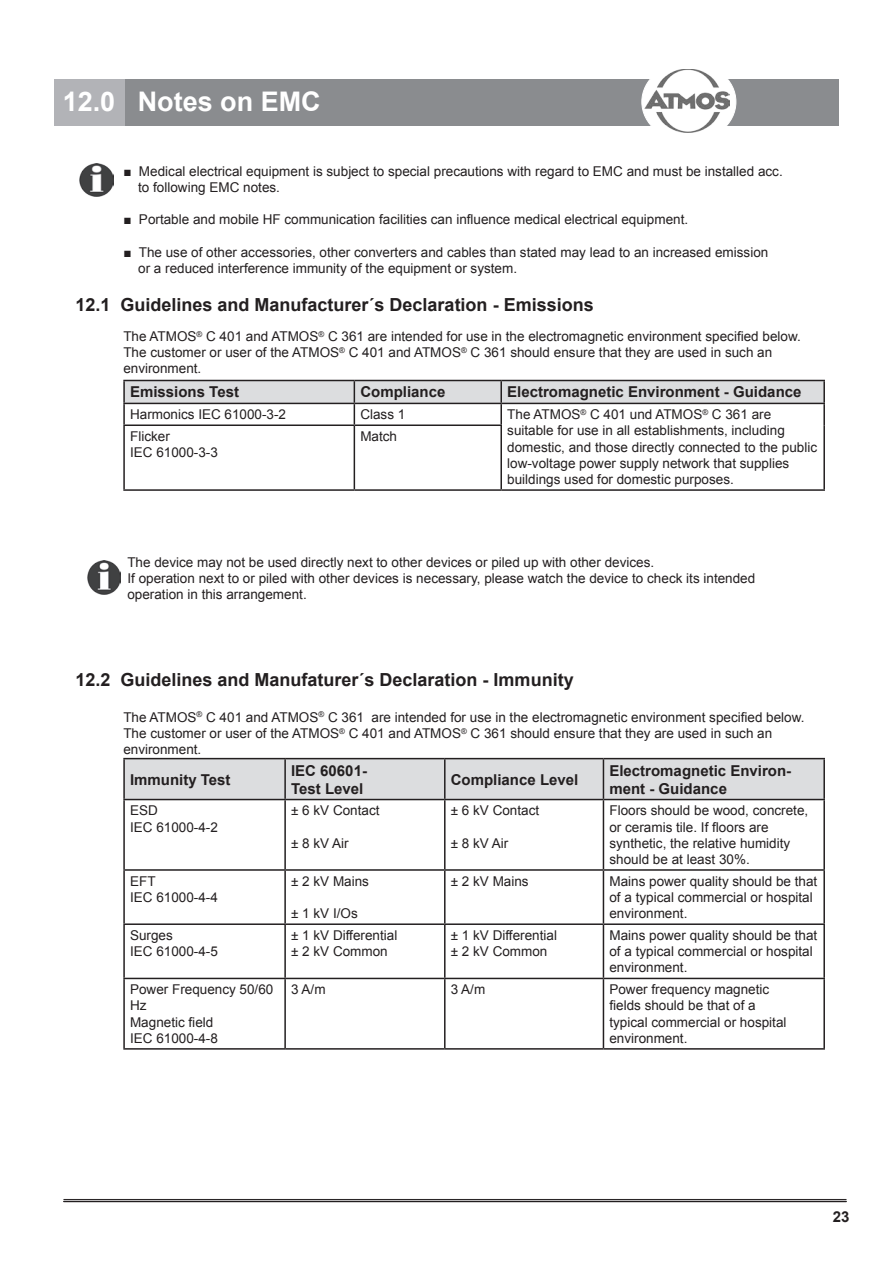
<style>
.page{position:relative;width:893px;height:1263px;background:#fff}
.page>*{position:absolute;margin:0;border:0;box-sizing:border-box;transform-origin:0 0}
.t1{font:700 27px "Arial";color:#fff}
.t2{font:700 18px "Arial";color:#231f20}
.t3{font:700 15px/18px "Arial";color:#231f20}
.t4{font:13.5px/16.2px "Arial";color:#231f20}
</style>
<div class="page">
<hr style="left:64px;top:1199px;width:782px;height:1px;background:#231f20">
<hr style="left:64px;top:1201px;width:782px;height:1px;background:#231f20">
<div style="left:124px;top:79px;width:715px;height:47px;background:#8a8c8f"></div>
<div style="left:54px;top:79px;width:70px;height:47px;background:#b2b3b7"></div>
<div style="left:642px;top:62px;width:94px;height:80px;background:#fff;border-radius:50%"></div>
<img style="left:645px;top:69px;width:85px;height:64px">
<hr style="left:123px;top:380px;width:231px;height:1px;background:#231f20">
<hr style="left:123px;top:381px;width:2px;height:22px;background:#231f20">
<hr style="left:501px;top:380px;width:324px;height:1px;background:#231f20">
<hr style="left:823px;top:381px;width:2px;height:22px;background:#231f20">
<hr style="left:123px;top:403px;width:231px;height:1px;background:#231f20">
<hr style="left:123px;top:404px;width:2px;height:20px;background:#231f20">
<svg style="left:124px;top:380px;width:700px;height:44px"></svg>
<hr style="left:501px;top:403px;width:324px;height:1px;background:#231f20">
<hr style="left:500px;top:404px;width:2px;height:20px;background:#231f20">
<hr style="left:823px;top:404px;width:2px;height:21px;background:#231f20">
<hr style="left:123px;top:424px;width:231px;height:2px;background:#231f20">
<hr style="left:123px;top:426px;width:2px;height:63px;background:#231f20">
<hr style="left:354px;top:424px;width:148px;height:2px;background:#231f20">
<hr style="left:354px;top:426px;width:1px;height:63px;background:#231f20">
<hr style="left:500px;top:426px;width:2px;height:63px;background:#231f20">
<hr style="left:823px;top:425px;width:2px;height:64px;background:#231f20">
<hr style="left:123px;top:489px;width:231px;height:2px;background:#231f20">
<hr style="left:354px;top:489px;width:147px;height:2px;background:#231f20">
<hr style="left:501px;top:489px;width:324px;height:2px;background:#231f20">
<div style="left:125px;top:759px;width:698px;height:40px;background:#dcdddf"></div>
<hr style="left:123px;top:758px;width:162px;height:1px;background:#231f20">
<hr style="left:123px;top:759px;width:2px;height:40px;background:#231f20">
<hr style="left:285px;top:758px;width:160px;height:1px;background:#231f20">
<hr style="left:284px;top:759px;width:2px;height:40px;background:#231f20">
<hr style="left:445px;top:758px;width:158px;height:1px;background:#231f20">
<hr style="left:444px;top:759px;width:2px;height:40px;background:#231f20">
<hr style="left:603px;top:758px;width:222px;height:1px;background:#231f20">
<hr style="left:603px;top:759px;width:1px;height:40px;background:#231f20">
<hr style="left:823px;top:759px;width:2px;height:40px;background:#231f20">
<hr style="left:123px;top:799px;width:162px;height:1px;background:#231f20">
<hr style="left:123px;top:800px;width:2px;height:69px;background:#231f20">
<hr style="left:285px;top:799px;width:160px;height:1px;background:#231f20">
<hr style="left:284px;top:800px;width:2px;height:69px;background:#231f20">
<hr style="left:445px;top:799px;width:158px;height:1px;background:#231f20">
<hr style="left:444px;top:800px;width:2px;height:69px;background:#231f20">
<hr style="left:603px;top:799px;width:222px;height:1px;background:#231f20">
<hr style="left:603px;top:800px;width:1px;height:69px;background:#231f20">
<hr style="left:823px;top:800px;width:2px;height:69px;background:#231f20">
<hr style="left:123px;top:869px;width:162px;height:2px;background:#231f20">
<hr style="left:123px;top:871px;width:2px;height:52px;background:#231f20">
<hr style="left:285px;top:869px;width:160px;height:2px;background:#231f20">
<hr style="left:284px;top:871px;width:2px;height:52px;background:#231f20">
<hr style="left:445px;top:869px;width:158px;height:2px;background:#231f20">
<hr style="left:444px;top:871px;width:2px;height:52px;background:#231f20">
<hr style="left:603px;top:869px;width:222px;height:2px;background:#231f20">
<hr style="left:603px;top:871px;width:1px;height:52px;background:#231f20">
<hr style="left:823px;top:871px;width:2px;height:52px;background:#231f20">
<hr style="left:123px;top:923px;width:162px;height:2px;background:#231f20">
<hr style="left:123px;top:925px;width:2px;height:53px;background:#231f20">
<hr style="left:285px;top:923px;width:160px;height:2px;background:#231f20">
<hr style="left:284px;top:925px;width:2px;height:53px;background:#231f20">
<hr style="left:445px;top:923px;width:158px;height:2px;background:#231f20">
<hr style="left:444px;top:925px;width:2px;height:53px;background:#231f20">
<hr style="left:603px;top:923px;width:222px;height:2px;background:#231f20">
<hr style="left:603px;top:925px;width:1px;height:53px;background:#231f20">
<hr style="left:823px;top:925px;width:2px;height:53px;background:#231f20">
<hr style="left:123px;top:978px;width:162px;height:1px;background:#231f20">
<hr style="left:123px;top:979px;width:2px;height:69px;background:#231f20">
<hr style="left:285px;top:978px;width:160px;height:1px;background:#231f20">
<hr style="left:284px;top:979px;width:2px;height:69px;background:#231f20">
<hr style="left:445px;top:978px;width:158px;height:1px;background:#231f20">
<hr style="left:444px;top:979px;width:2px;height:69px;background:#231f20">
<hr style="left:603px;top:978px;width:222px;height:1px;background:#231f20">
<hr style="left:603px;top:979px;width:1px;height:69px;background:#231f20">
<hr style="left:823px;top:979px;width:2px;height:69px;background:#231f20">
<hr style="left:123px;top:1048px;width:162px;height:2px;background:#231f20">
<hr style="left:285px;top:1048px;width:160px;height:2px;background:#231f20">
<hr style="left:445px;top:1048px;width:158px;height:2px;background:#231f20">
<hr style="left:603px;top:1048px;width:222px;height:2px;background:#231f20">
<img style="left:80px;top:163px;width:34px;height:34px">
<img style="left:87px;top:561px;width:34px;height:33px">
<h1 class="t1" style="left:63px;top:84px;width:260px">12.0 Notes on EMC</h1>
<p class="t4" style="left:138px;top:163px;width:646px;text-indent:-15px">■ Medical electrical equipment is subject to special precautions with regard to EMC and must be installed acc. to following EMC notes.</p>
<p class="t4" style="left:123px;top:211px;width:566px">■ Portable and mobile HF communication facilities can influence medical electrical equipment.</p>
<p class="t4" style="left:138px;top:244px;width:632px;text-indent:-15px">■ The use of other accessories, other converters and cables than stated may lead to an increased emission or a reduced interference immunity of the equipment or system.</p>
<h2 class="t2" style="left:75px;top:292px;width:520px">12.1 Guidelines and Manufacturer´s Declaration - Emissions</h2>
<p class="t4" style="left:123px;top:328px;width:679px">The ATMOS<sup>®</sup> C 401 and ATMOS<sup>®</sup> C 361 are intended for use in the electromagnetic environment specified below.<br>The customer or user of the ATMOS<sup>®</sup> C 401 and ATMOS<sup>®</sup> C 361 should ensure that they are used in such an environment.</p>
<p class="t3" style="left:130px;top:384px;width:110px">Emissions Test</p>
<p class="t3" style="left:360px;top:384px;width:87px">Compliance</p>
<p class="t3" style="left:507px;top:384px;width:296px">Electromagnetic Environment - Guidance</p>
<p class="t4" style="left:130px;top:407px;width:158px">Harmonics IEC 61000-3-2</p>
<p class="t4" style="left:360px;top:407px;width:47px">Class 1</p>
<p class="t4" style="left:507px;top:407px;width:311px">The ATMOS<sup>®</sup> C 401 und ATMOS<sup>®</sup> C 361 are suitable for use in all establishments, including domestic, and those directly connected to the public low-voltage power supply network that supplies buildings used for domestic purposes.</p>
<p class="t4" style="left:130px;top:428px;width:89px">Flicker<br>IEC 61000-3-3</p>
<p class="t4" style="left:360px;top:428px;width:38px">Match</p>
<p class="t4" style="left:127px;top:554px;width:629px">The device may not be used directly next to other devices or piled up with other devices.<br>If operation next to or piled with other devices is necessary, please watch the device to check its intended operation in this arrangement.</p>
<h2 class="t2" style="left:75px;top:667px;width:500px">12.2 Guidelines and Manufaturer´s Declaration - Immunity</h2>
<p class="t4" style="left:123px;top:709px;width:683px">The ATMOS<sup>®</sup> C 401 and ATMOS<sup>®</sup> C 361 are intended for use in the electromagnetic environment specified below.<br>The customer or user of the ATMOS<sup>®</sup> C 401 and ATMOS<sup>®</sup> C 361 should ensure that they are used in such an environment.</p>
<p class="t3" style="left:130px;top:771px;width:102px">Immunity Test</p>
<p class="t3" style="left:291px;top:762px;width:77px">IEC 60601-<br>Test Level</p>
<p class="t3" style="left:451px;top:771px;width:129px">Compliance Level</p>
<p class="t3" style="left:609px;top:762px;width:183px">Electromagnetic Environ&shy;ment - Guidance</p>
<p class="t4" style="left:130px;top:803px;width:89px">ESD<br>IEC 61000-4-2</p>
<p class="t4" style="left:291px;top:803px;width:90px">± 6 kV Contact</p>
<p class="t4" style="left:291px;top:835px;width:59px">± 8 kV Air</p>
<p class="t4" style="left:451px;top:803px;width:90px">± 6 kV Contact</p>
<p class="t4" style="left:451px;top:835px;width:59px">± 8 kV Air</p>
<p class="t4" style="left:609px;top:803px;width:200px">Floors should be wood, concrete, or ceramis tile. If floors are synthetic, the relative humidity should be at least 30%.</p>
<p class="t4" style="left:130px;top:873px;width:89px">EFT<br>IEC 61000-4-4</p>
<p class="t4" style="left:291px;top:873px;width:79px">± 2 kV Mains</p>
<p class="t4" style="left:291px;top:905px;width:68px">± 1 kV I/Os</p>
<p class="t4" style="left:451px;top:873px;width:79px">± 2 kV Mains</p>
<p class="t4" style="left:609px;top:873px;width:209px">Mains power quality should be that of a typical commercial or hospital environment.</p>
<p class="t4" style="left:130px;top:927px;width:89px">Surges<br>IEC 61000-4-5</p>
<p class="t4" style="left:291px;top:927px;width:108px">± 1 kV Differential ± 2 kV Common</p>
<p class="t4" style="left:451px;top:927px;width:108px">± 1 kV Differential ± 2 kV Common</p>
<p class="t4" style="left:609px;top:927px;width:209px">Mains power quality should be that of a typical commercial or hospital environment.</p>
<p class="t4" style="left:130px;top:981px;width:145px">Power Frequency 50/60<br>Hz<br>Magnetic field<br>IEC 61000-4-8</p>
<p class="t4" style="left:291px;top:981px;width:36px">3 A/m</p>
<p class="t4" style="left:451px;top:981px;width:36px">3 A/m</p>
<p class="t4" style="left:609px;top:981px;width:179px">Power frequency magnetic fields should be that of a typical commercial or hospital environment.</p>
<p class="t3" style="left:833px;top:1208px;width:18px">23</p>
</div>
